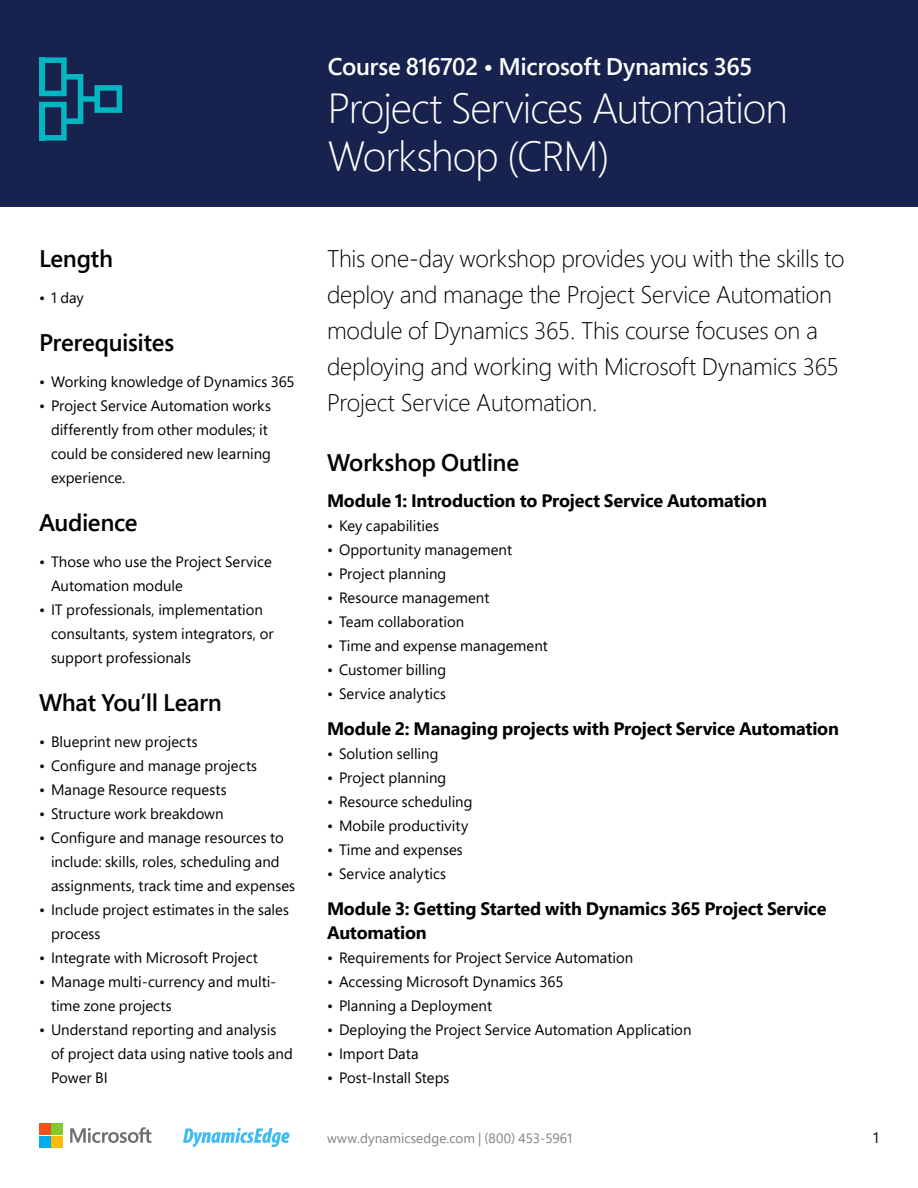
<style>
.page{position:relative;width:918px;height:1188px;background:#fff}
.page>*{position:absolute;margin:0;border:0;box-sizing:border-box;transform-origin:0 0}
.Headline{font:300 42px/48px "Segoe Pro";letter-spacing:-.03em;color:#fff}
.Pull{font:300 24px/36px "Segoe Pro";letter-spacing:-.01em;color:#000}
.Subhead{font:600 24px "Segoe Pro";letter-spacing:-.015em;color:#000}
.D365{font:600 24px "Segoe Pro";letter-spacing:-.02em;color:#fff}
.WORKSHOP_OUTLINE{font:600 24px "Segoe Pro";letter-spacing:-.015em;color:#000}
.Module{font:700 18px/24px "Segoe Pro";letter-spacing:-.01em;color:#000}
.Small{font:15px/24px "Segoe Pro";color:#000}
.t1{font:13.5px "Segoe Pro";letter-spacing:.005em;color:#808285}
</style>
<div class="page">
<svg style="left:70px;top:1127px;width:81px;height:16px"></svg>
<div style="left:39px;top:1124px;width:11px;height:11px;background:#f1511b"></div>
<div style="left:52px;top:1124px;width:11px;height:11px;background:#80cc28"></div>
<div style="left:39px;top:1136px;width:11px;height:12px;background:#00adef"></div>
<div style="left:52px;top:1136px;width:11px;height:12px;background:#fbbc09"></div>
<svg style="left:183px;top:1128px;width:107px;height:19px"></svg>
<div style="left:0;top:1px;width:918px;height:206px;background:#17234e"></div>
<svg style="left:39px;top:57px;width:83px;height:84px"></svg>
<div style="left:39px;top:107px;width:6px;height:34px;background:#05b5c1"></div>
<div style="left:39px;top:57px;width:6px;height:34px;background:#05b5c1"></div>
<p class="Subhead" style="left:39px;top:242px;width:76px">Length</p>
<p class="Small" style="left:39px;top:285px;width:46px">• 1 day</p>
<p class="Subhead" style="left:39px;top:326px;width:137px">Prerequisites</p>
<p class="Small" style="left:39px;top:369px;width:257px">• Working knowledge of Dynamics 365</p>
<p class="Small" style="left:51px;top:393px;width:222px;text-indent:-12px">• Project Service Automation works differently from other modules; it could be considered new learning experience.</p>
<p class="Subhead" style="left:39px;top:506px;width:100px">Audience</p>
<p class="Small" style="left:51px;top:549px;width:222px;text-indent:-12px">• Those who use the Project Service<br>Automation module</p>
<p class="Small" style="left:51px;top:597px;width:224px;text-indent:-12px">• IT professionals, implementation consultants, system integrators, or support professionals</p>
<p class="Subhead" style="left:39px;top:686px;width:184px">What You’ll Learn</p>
<p class="Small" style="left:39px;top:729px;width:160px">• Blueprint new projects</p>
<p class="Small" style="left:39px;top:753px;width:220px">• Configure and manage projects</p>
<p class="Small" style="left:39px;top:777px;width:189px">• Manage Resource requests</p>
<p class="Small" style="left:39px;top:801px;width:186px">• Structure work breakdown</p>
<p class="Small" style="left:51px;top:825px;width:246px;text-indent:-12px">• Configure and manage resources to include: skills, roles, scheduling and assignments, track time and expenses</p>
<p class="Small" style="left:51px;top:897px;width:240px;text-indent:-12px">• Include project estimates in the sales process</p>
<p class="Small" style="left:39px;top:945px;width:220px">• Integrate with Microsoft Project</p>
<p class="Small" style="left:51px;top:969px;width:227px;text-indent:-12px">• Manage multi-currency and multi&shy;time zone projects</p>
<p class="Small" style="left:51px;top:1017px;width:243px;text-indent:-12px">• Understand reporting and analysis of project data using native tools and<br>Power BI</p>
<p class="D365" style="left:328px;top:50px;width:426px">Course 816702 • Microsoft Dynamics 365</p>
<p class="Headline" style="left:328px;top:83px;width:462px">Project Services Automation<br>Workshop (CRM)</p>
<p class="Pull" style="left:327px;top:240px;width:519px">This one-day workshop provides you with the skills to deploy and manage the Project Service Automation module of Dynamics 365. This course focuses on a deploying and working with Microsoft Dynamics 365<br>Project Service Automation.</p>
<p class="WORKSHOP_OUTLINE" style="left:327px;top:446px;width:194px">Workshop Outline</p>
<p class="Module" style="left:327px;top:488px;width:441px">Module 1: Introduction to Project Service Automation</p>
<p class="Small" style="left:327px;top:513px;width:113px">• Key capabilities</p>
<p class="Small" style="left:327px;top:537px;width:187px">• Opportunity management</p>
<p class="Small" style="left:327px;top:561px;width:121px">• Project planning</p>
<p class="Small" style="left:327px;top:585px;width:164px">• Resource management</p>
<p class="Small" style="left:327px;top:609px;width:139px">• Team collaboration</p>
<p class="Small" style="left:327px;top:633px;width:222px">• Time and expense management</p>
<p class="Small" style="left:327px;top:657px;width:121px">• Customer billing</p>
<p class="Small" style="left:327px;top:681px;width:120px">• Service analytics</p>
<p class="Module" style="left:327px;top:716px;width:513px">Module 2: Managing projects with Project Service Automation</p>
<p class="Small" style="left:327px;top:741px;width:113px">• Solution selling</p>
<p class="Small" style="left:327px;top:765px;width:121px">• Project planning</p>
<p class="Small" style="left:327px;top:789px;width:147px">• Resource scheduling</p>
<p class="Small" style="left:327px;top:813px;width:143px">• Mobile productivity</p>
<p class="Small" style="left:327px;top:837px;width:137px">• Time and expenses</p>
<p class="Small" style="left:327px;top:861px;width:120px">• Service analytics</p>
<p class="Module" style="left:327px;top:896px;width:501px">Module 3: Getting Started with Dynamics 365 Project Service<br>Automation</p>
<p class="Small" style="left:327px;top:945px;width:308px">• Requirements for Project Service Automation</p>
<p class="Small" style="left:327px;top:969px;width:238px">• Accessing Microsoft Dynamics 365</p>
<p class="Small" style="left:327px;top:993px;width:167px">• Planning a Deployment</p>
<p class="Small" style="left:327px;top:1017px;width:366px">• Deploying the Project Service Automation Application</p>
<p class="Small" style="left:327px;top:1041px;width:93px">• Import Data</p>
<p class="Small" style="left:327px;top:1065px;width:124px">• Post-Install Steps</p>
<p class="t1" style="left:327px;top:1129px;width:247px">www.dynamicsedge.com | (800) 453-5961</p>
<p class="Small" style="left:873px;top:1125px;width:7px">1</p>
</div>
